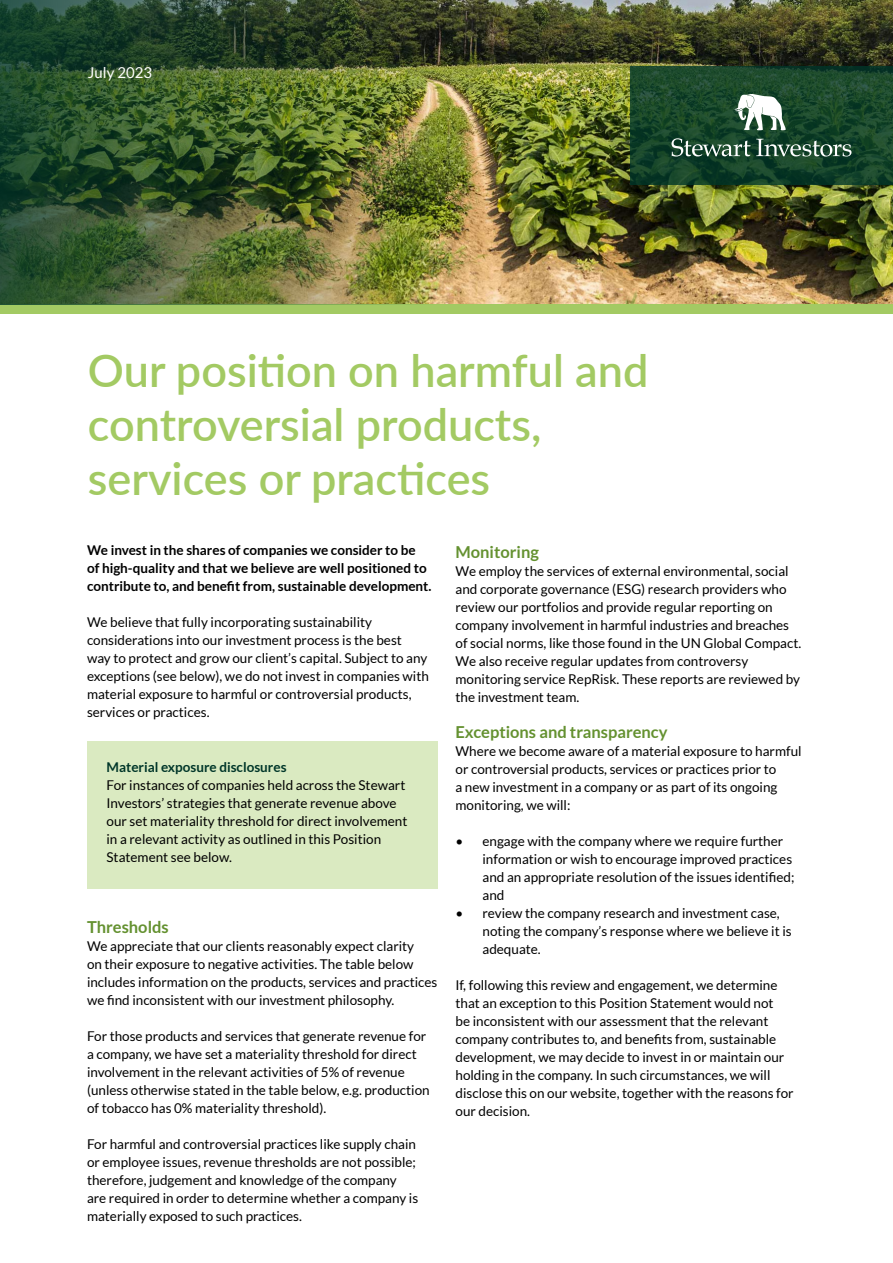
<style>
.page{position:relative;width:893px;height:1263px;background:#fff}
.page>*{position:absolute;margin:0;border:0;box-sizing:border-box;transform-origin:0 0}
.t1{font:600 45px/54px "Lato";color:#a3ca63}
.t2{font:700 16.5px "Lato";color:#649130}
.t3{font:15px "Lato";color:#fff}
.t4{font:13.5px/18px "Lato";color:#000}
.t5{font:700 13.5px/18px "Lato";color:#000}
.t6{font:700 13.5px "Lato";color:#003629}
</style>
<div class="page">
<div style="left:0;top:304px;width:893px;height:9px;background:#a3ca63"></div>
<img style="left:0;top:0;width:893px;height:304px">
<svg style="left:630px;top:66px;width:263px;height:118px;background:#17442a"></svg>
<div style="left:87px;top:741px;width:350px;height:147px;background:#daeac1"></div>
<svg style="left:671px;top:138px;width:180px;height:19px;background:#496c59"></svg>
<svg style="left:734px;top:94px;width:52px;height:37px"></svg>
<p class="t3" style="left:88px;top:64px;width:66px">July 2023</p>
<h1 class="t1" style="left:88px;top:342px;width:562px">Our position on harmful and controversial products, services or practices</h1>
<p class="t5" style="left:87px;top:541px;width:346px">We invest in the shares of companies we consider to be<br>of high-quality and that we believe are well positioned to contribute to, and benefit from, sustainable development.</p>
<p class="t4" style="left:87px;top:613px;width:343px">We believe that fully incorporating sustainability considerations into our investment process is the best way to protect and grow our client’s capital. Subject to any exceptions (see below), we do not invest in companies with material exposure to harmful or controversial products, services or practices.</p>
<p class="t6" style="left:106px;top:759px;width:182px">Material exposure disclosures</p>
<p class="t4" style="left:106px;top:776px;width:302px">For instances of companies held across the Stewart Investors’ strategies that generate revenue above our set materiality threshold for direct involvement in a relevant activity as outlined in this Position Statement see below.</p>
<p class="t2" style="left:87px;top:918px;width:83px">Thresholds</p>
<p class="t4" style="left:87px;top:937px;width:352px">We appreciate that our clients reasonably expect clarity<br>on their exposure to negative activities. The table below includes information on the products, services and practices we find inconsistent with our investment philosophy.</p>
<p class="t4" style="left:87px;top:1027px;width:344px">For those products and services that generate revenue for a company, we have set a materiality threshold for direct involvement in the relevant activities of 5% of revenue (unless otherwise stated in the table below, e.g. production of tobacco has 0% materiality threshold).</p>
<p class="t4" style="left:87px;top:1135px;width:333px">For harmful and controversial practices like supply chain or employee issues, revenue thresholds are not possible; therefore, judgement and knowledge of the company are required in order to determine whether a company is materially exposed to such practices.</p>
<p class="t2" style="left:455px;top:542px;width:85px">Monitoring</p>
<p class="t4" style="left:455px;top:562px;width:347px">We employ the services of external environmental, social and corporate governance (ESG) research providers who review our portfolios and provide regular reporting on company involvement in harmful industries and breaches of social norms, like those found in the UN Global Compact.<br>We also receive regular updates from controversy monitoring service RepRisk. These reports are reviewed by the investment team.</p>
<p class="t2" style="left:455px;top:722px;width:214px">Exceptions and transparency</p>
<p class="t4" style="left:455px;top:742px;width:348px">Where we become aware of a material exposure to harmful or controversial products, services or practices prior to<br>a new investment in a company or as part of its ongoing monitoring, we will:</p>
<p class="t4" style="left:482px;top:832px;width:313px;text-indent:-27px">• engage with the company where we require further information or wish to encourage improved practices and an appropriate resolution of the issues identified; and</p>
<p class="t4" style="left:482px;top:904px;width:311px;text-indent:-27px">• review the company research and investment case, noting the company’s response where we believe it is adequate.</p>
<p class="t4" style="left:455px;top:976px;width:340px">If, following this review and engagement, we determine that an exception to this Position Statement would not<br>be inconsistent with our assessment that the relevant company contributes to, and benefits from, sustainable development, we may decide to invest in or maintain our holding in the company. In such circumstances, we will disclose this on our website, together with the reasons for our decision.</p>
</div>
